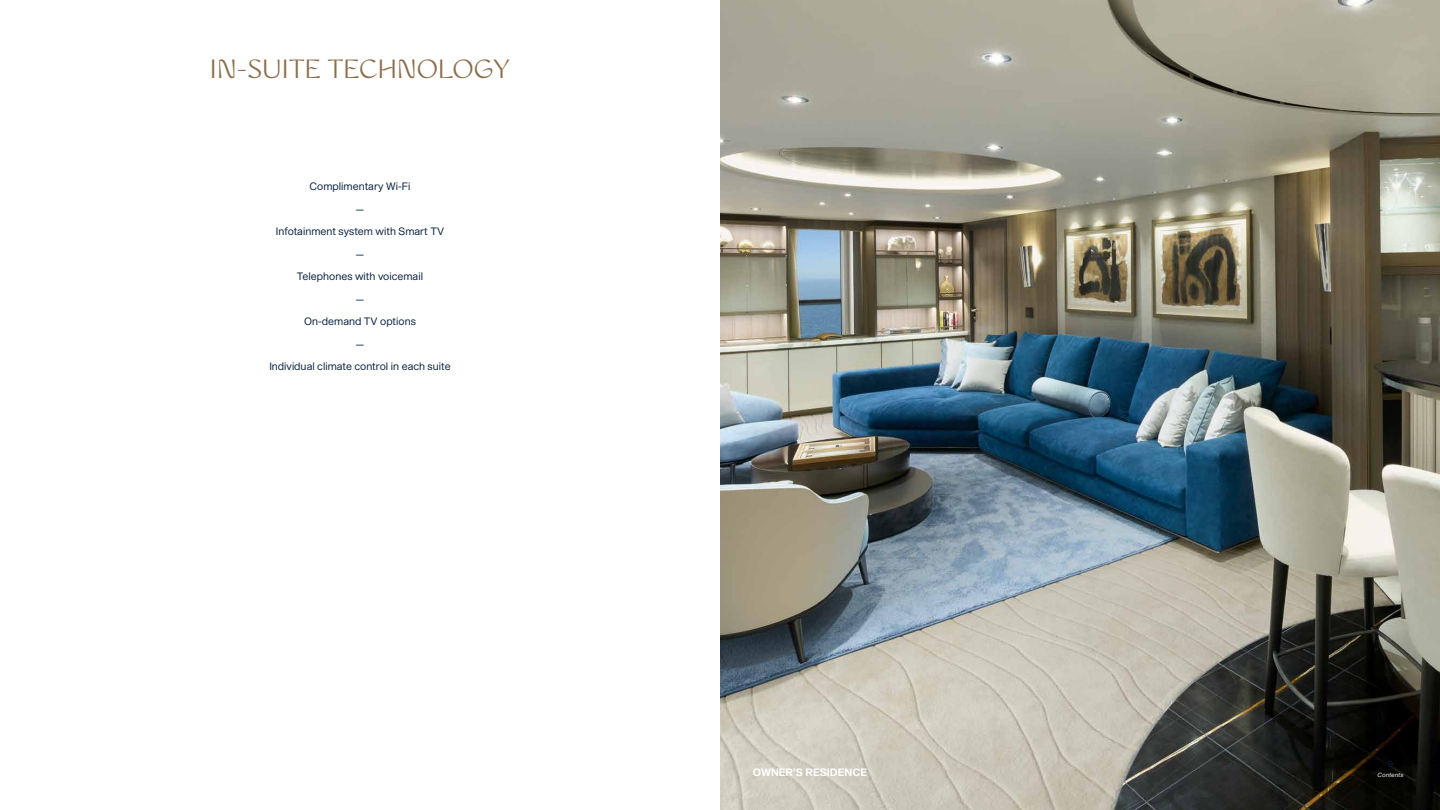
<style>
.page{position:relative;width:1440px;height:810px;background:#fff}
.page>*{position:absolute;margin:0;border:0;box-sizing:border-box;transform-origin:0 0}
.t1{font:24px "WT Monarch Nova";color:#8a6e4b}
.t2{font:10.5px/22.5px "Shapiro 35 Feather";color:#0a2240;text-align:center}
.t3{font:300 10.5px "Shapiro 65";color:#fff}
.t4{font:9px "Shapiro 35 Feather";color:#0a2240}
.t5{font:6px "Shapiro 36 Inclined Text";color:#fff}
</style>
<div class="page">
<img style="left:720px;top:0;width:720px;height:810px">
<h1 class="t1" style="left:210px;top:53px;width:302px">IN-SUITE TECHNOLOGY</h1>
<p class="t2" style="left:269px;top:176px;width:183px">Complimentary Wi-Fi<br>—<br>Infotainment system with Smart TV<br>—<br>Telephones with voicemail<br>—<br>On-demand TV options<br>—<br>Individual climate control in each suite</p>
<p class="t3" style="left:753px;top:765px;width:116px">OWNER’S RESIDENCE</p>
<p class="t4" style="left:1388px;top:757px;width:7px">9</p>
<p class="t5" style="left:1378px;top:771px;width:28px">Contents</p>
</div>
